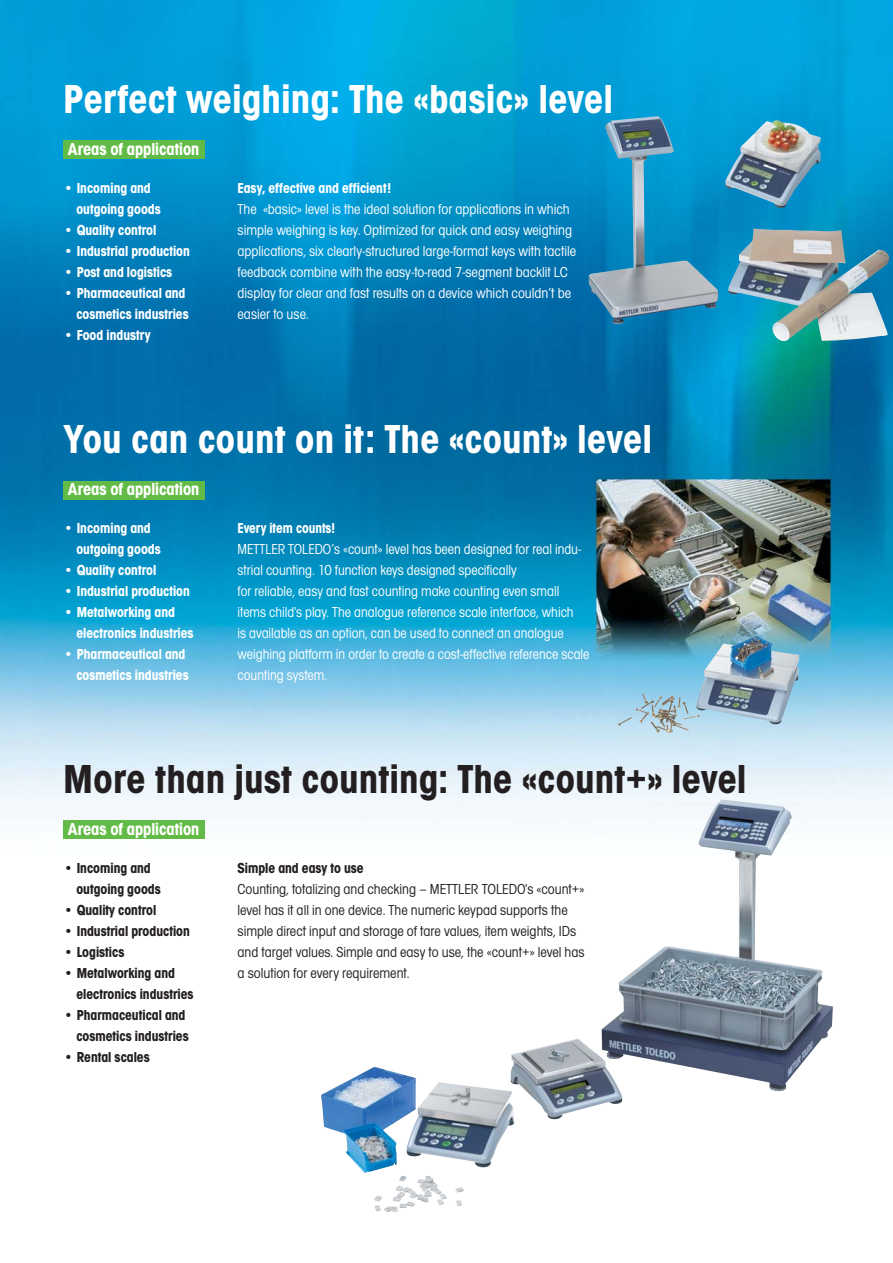
<style>
.page{position:relative;width:893px;height:1263px;background:#fff}
.page>*{position:absolute;margin:0;border:0;box-sizing:border-box;transform-origin:0 0}
.t1{font:700 condensed 42px "Avant Garde Gothic Itc T";letter-spacing:.015em;color:#fff}
.t2{font:700 condensed 42px "Avant Garde Gothic Itc T";letter-spacing:.015em;color:#231f20}
.t3{font:700 condensed 18px "Avant Garde Gothic Itc T";color:#fff}
.t4{font:condensed 15px/21px "Avant Garde Gothic Itc T";color:#fff}
.t5{font:700 condensed 15px/21px "Avant Garde Gothic Itc T";color:#fff}
.t6{font:condensed 15px/21px "Avant Garde Gothic Itc T";color:#231f20}
.t7{font:700 condensed 15px/21px "Avant Garde Gothic Itc T";color:#231f20}
</style>
<div class="page">
<img style="left:0;top:0;width:892px;height:839px">
<img style="left:696px;top:636px;width:103px;height:88px">
<img style="left:321px;top:1067px;width:193px;height:106px">
<img style="left:588px;top:116px;width:130px;height:208px">
<img style="left:725px;top:120px;width:95px;height:88px">
<img style="left:728px;top:229px;width:162px;height:112px">
<img style="left:510px;top:799px;width:322px;height:320px">
<img style="left:617px;top:708px;width:31px;height:18px">
<img style="left:374px;top:1176px;width:89px;height:36px">
<div style="left:64px;top:140px;width:141px;height:19px;background:#62bb46"></div>
<div style="left:64px;top:481px;width:141px;height:19px;background:#62bb46"></div>
<div style="left:64px;top:820px;width:141px;height:19px;background:#62bb46"></div>
<h1 class="t1" style="left:64px;top:83px;width:550px">Perfect weighing: The «basic» level</h1>
<p class="t3" style="left:68px;top:142px;width:133px">Areas of application</p>
<p class="t5" style="left:76px;top:179px;width:86px;text-indent:-13px">• Incoming and outgoing goods</p>
<p class="t5" style="left:64px;top:221px;width:94px">• Quality control</p>
<p class="t5" style="left:64px;top:242px;width:128px">• Industrial production</p>
<p class="t5" style="left:64px;top:263px;width:110px">• Post and logistics</p>
<p class="t5" style="left:64px;top:284px;width:127px;text-align:right">• Pharmaceutical and cosmetics industries</p>
<p class="t5" style="left:64px;top:326px;width:88px">• Food industry</p>
<p class="t5" style="left:237px;top:179px;width:155px">Easy, effective and efficient!</p>
<p class="t4" style="left:237px;top:200px;width:340px">The «basic» level is the ideal solution for applications in which simple weighing is key. Optimized for quick and easy weighing applications, six clearly-structured large-format keys with tactile feedback combine with the easy-to-read 7-segment backlit LC display for clear and fast results on a device which couldn’t be easier to use.</p>
<h1 class="t1" style="left:64px;top:423px;width:589px">You can count on it: The «count» level</h1>
<p class="t3" style="left:68px;top:482px;width:133px">Areas of application</p>
<p class="t5" style="left:76px;top:519px;width:86px;text-indent:-13px">• Incoming and outgoing goods</p>
<p class="t5" style="left:64px;top:561px;width:94px">• Quality control</p>
<p class="t5" style="left:64px;top:582px;width:128px">• Industrial production</p>
<p class="t5" style="left:76px;top:603px;width:119px;text-indent:-13px">• Metalworking and electronics industries</p>
<p class="t5" style="left:64px;top:645px;width:127px;text-align:right">• Pharmaceutical and cosmetics industries</p>
<p class="t5" style="left:237px;top:519px;width:99px">Every item counts!</p>
<p class="t4" style="left:237px;top:540px;width:353px">METTLER TOLEDO’s «count» level has been designed for real indu&shy;strial counting. 10 function keys designed specifically<br>for reliable, easy and fast counting make counting even small items child's play. The analogue reference scale interface, which<br>is available as an option, can be used to connect an analogue weighing platform in order to create a cost-effective reference scale counting system.</p>
<h1 class="t2" style="left:64px;top:764px;width:684px">More than just counting: The «count+» level</h1>
<p class="t3" style="left:68px;top:823px;width:133px">Areas of application</p>
<p class="t7" style="left:76px;top:859px;width:86px;text-indent:-13px">• Incoming and outgoing goods</p>
<p class="t7" style="left:64px;top:901px;width:94px">• Quality control</p>
<p class="t7" style="left:64px;top:922px;width:128px">• Industrial production</p>
<p class="t7" style="left:64px;top:943px;width:62px">• Logistics</p>
<p class="t7" style="left:76px;top:964px;width:119px;text-indent:-13px">• Metalworking and electronics industries</p>
<p class="t7" style="left:64px;top:1006px;width:127px;text-align:right">• Pharmaceutical and cosmetics industries</p>
<p class="t7" style="left:64px;top:1048px;width:88px">• Rental scales</p>
<p class="t7" style="left:237px;top:859px;width:128px">Simple and easy to use</p>
<p class="t6" style="left:237px;top:880px;width:348px">Counting, totalizing and checking – METTLER TOLEDO's «count+» level has it all in one device. The numeric keypad supports the simple direct input and storage of tare values, item weights, IDs and target values. Simple and easy to use, the «count+» level has a solution for every requirement.</p>
</div>
